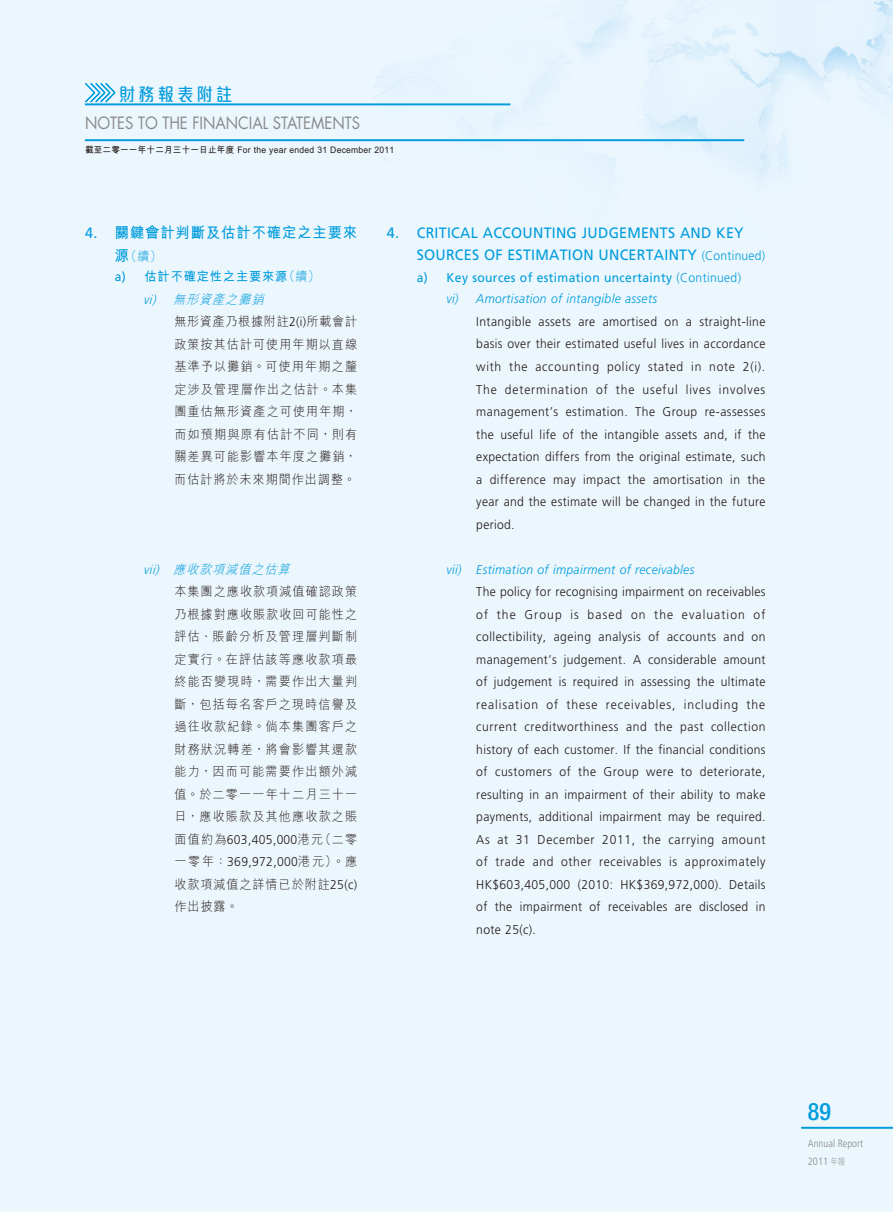
<style>
.page{position:relative;width:893px;height:1212px;background:#ebf6fd}
.page>*{position:absolute;margin:0;border:0;box-sizing:border-box;transform-origin:0 0}
.t1{font:500 condensed 24px "Helvetica Neue LT Std";color:#009cdd}
.t2{font:500 18px "M Elle HK";letter-spacing:.2em;color:#009cdd;scale:.9 1}
.t3{font:16.5px "Futura Std";color:#898989;scale:.9 1}
.t4{font:15px/22.5px "Frutiger LT Std";letter-spacing:.02em;color:#009cdd;scale:.95 1}
.t5{font:700 15px "M Hei HK";letter-spacing:.065em;color:#009cdd;scale:.95 1}
.t6{font:300 12.75px/22.5px "Frutiger LT Std";letter-spacing:.03em;color:#231916;text-align:justify;scale:.95 1}
.t7{font:300 12.75px/22.5px "M Hei HK";letter-spacing:.095em;color:#231916;scale:.95 1}
.t8{font:12.75px/21.8px "Frutiger LT Std";letter-spacing:.03em;color:#009cdd;scale:.95 1}
.t9{font:italic 300 12.75px "Frutiger LT Std";letter-spacing:.03em;color:#009cdd;scale:.95 1}
.t10{font:300 12.75px/22.5px "M Hei HK";letter-spacing:.075em;color:#231916;scale:.95 1}
.t11{font:700 12.75px/20.5px "M Hei HK";letter-spacing:.08em;color:#009cdd;scale:.95 1}
.t12{font:300 condensed 10.5px/18px "Frutiger LT Std";color:#898989}
.t13{font:700 9px "M Hei HK";letter-spacing:.03em;color:#231916;scale:.95 1}
.s1{font-family:"Frutiger LT Std";font-weight:400}
.s2{font-size:15px}
.s3{font-weight:300}
.s4{font-family:"Frutiger LT Std";font-style:italic;color:#009cdd}
.s5{font-style:italic;color:#009cdd}
.s6{font-family:"Frutiger LT Std"}
.s7{font-family:"M Hei HK"}
.s8{font-weight:300;font-size:12.75px}
.s9{font-weight:300;font-style:italic}
.s10{font-family:"M Hei HK";font-stretch:normal;font-size:9px}
</style>
<div class="page">
<svg style="left:801px;top:1127px;width:92px;height:1px"></svg>
<img style="left:372px;top:0;width:521px;height:180px">
<div style="left:85px;top:104px;width:425px;height:1px;border:1px solid #009cdd"></div>
<div style="left:85px;top:139px;width:659px;height:2px;border:1px solid #009cdd"></div>
<svg style="left:85px;top:83px;width:31px;height:20px"></svg>
<h2 class="t2" style="left:119px;top:82px;width:127px">財務報表附註</h2>
<p class="t3" style="left:85px;top:113px;width:307px">NOTES TO THE FINANCIAL STATEMENTS</p>
<p class="t13" style="left:85px;top:143px;width:327px">截至二零一一年十二月三十一日止年度 For the year ended 31 December 2011</p>
<p class="t5" style="left:85px;top:222px;width:288px"><span class="s1">4.</span> 關鍵會計判斷及估計不確定之主要來</p>
<p class="t11" style="left:115px;top:245px;width:218px"><span class="s2">源</span><span class="s3">（續）<br></span><span class="s1">a)</span> 估計不確定性之主要來源<span class="s3">（續）</span></p>
<p class="t7" style="left:174px;top:287px;width:194px;text-indent:-31px"><span class="s4">vi)</span> <span class="s5">無形資產之攤銷<br></span>無形資產乃根據附註<span class="s6">2(i)</span>所載會計政策按其估計可使用年期以直線基準予以攤銷。可使用年期之釐定涉及管理層作出之估計。本集團重估無形資產之可使用年期，而如預期與原有估計不同，則有關差異可能影響本年度之攤銷，而估計將於未來期間作出調整。</p>
<p class="t7" style="left:174px;top:557px;width:194px;text-indent:-31px"><span class="s4">vii)</span> <span class="s5">應收款項減值之估算<br></span>本集團之應收款項減值確認政策乃根據對應收賬款收回可能性之評估、賬齡分析及管理層判斷制定實行。在評估該等應收款項最終能否變現時，需要作出大量判斷，包括每名客戶之現時信譽及過往收款紀錄。倘本集團客戶之財務狀況轉差，將會影響其還款能力，因而可能需要作出額外減值。於二零一一年十二月三十一日，應收賬款及其他應收款之賬</p>
<p class="t6" style="left:174px;top:828px;width:194px"><span class="s7">面值約為</span>603,405,000<span class="s7">港元（二零一零年：</span>369,972,000<span class="s7">港元）。應</span></p>
<p class="t10" style="left:174px;top:872px;width:194px">收款項減值之詳情已於附註<span class="s6">25(c)</span>作出披露。</p>
<p class="t4" style="left:417px;top:221px;width:368px;text-indent:-30px">4. CRITICAL ACCOUNTING JUDGEMENTS AND KEY<br>SOURCES OF ESTIMATION UNCERTAINTY <span class="s8">(Continued)</span></p>
<p class="t8" style="left:447px;top:266px;width:311px;text-indent:-30px">a) Key sources of estimation uncertainty <span class="s3">(Continued) </span><span class="s9">vi) Amortisation of intangible assets</span></p>
<p class="t6" style="left:476px;top:310px;width:306px">Intangible assets are amortised on a straight-line basis over their estimated useful lives in accordance with the accounting policy stated in note 2(i).<br>The determination of the useful lives involves management’s estimation. The Group re-assesses the useful life of the intangible assets and, if the expectation differs from the original estimate, such a difference may impact the amortisation in the year and the estimate will be changed in the future period.</p>
<p class="t9" style="left:447px;top:562px;width:262px">vii) Estimation of impairment of receivables</p>
<p class="t6" style="left:476px;top:581px;width:306px">The policy for recognising impairment on receivables of the Group is based on the evaluation of collectibility, ageing analysis of accounts and on management’s judgement. A considerable amount of judgement is required in assessing the ultimate realisation of these receivables, including the current creditworthiness and the past collection history of each customer. If the financial conditions of customers of the Group were to deteriorate, resulting in an impairment of their ability to make payments, additional impairment may be required.<br>As at 31 December 2011, the carrying amount of trade and other receivables is approximately HK$603,405,000 (2010: HK$369,972,000). Details of the impairment of receivables are disclosed in note 25(c).</p>
<h1 class="t1" style="left:808px;top:1097px;width:25px">89</h1>
<p class="t12" style="left:808px;top:1135px;width:57px">Annual Report<br>2011 <span class="s10">年報</span></p>
</div>
